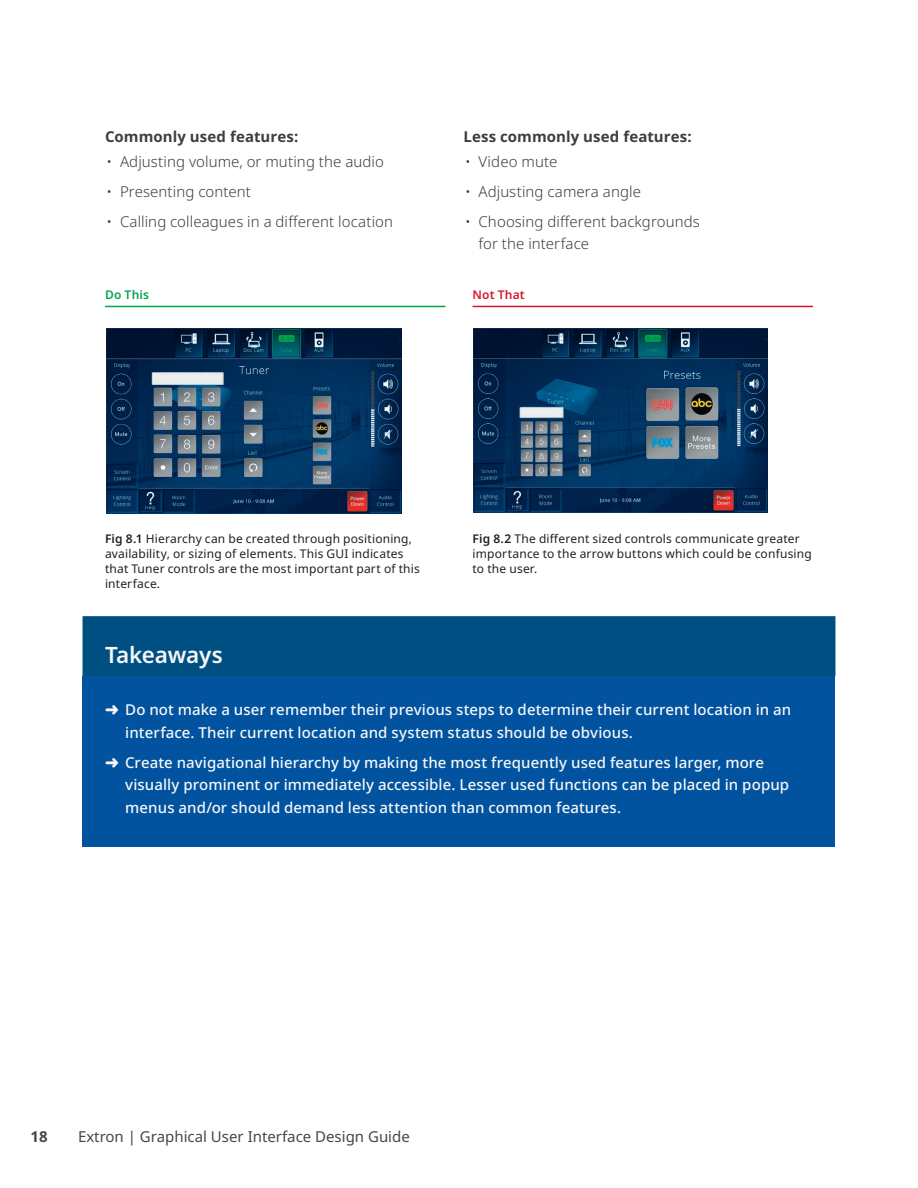
<style>
.page{position:relative;width:918px;height:1188px;background:#fff}
.page>*{position:absolute;margin:0;border:0;box-sizing:border-box;transform-origin:0 0}
.Takeaway_-_Title{font:600 22.5px "Noto Sans";letter-spacing:-.01em;color:#f7f7f8}
.t1{font:500 15px/22.5px "Noto Sans";letter-spacing:.005em;color:#f8f8f9}
.t2{font:300 15px/22.5px "Noto Sans";letter-spacing:.005em;color:#3e3e3f}
.Heading_4{font:700 15px "Noto Sans";letter-spacing:.005em;color:#3e3e3f}
.t3{font:15px "Noto Sans";color:#44474c}
.t4{font:700 15px "Noto Sans";color:#44474c}
.Image_Caption{font:12px/15px "Noto Sans";letter-spacing:.015em;color:#231f20}
.Not_That{font:600 12px "Noto Sans";letter-spacing:.015em;color:#d7162e}
.Do_This{font:600 12px "Noto Sans";letter-spacing:.02em;color:#00a54f}
.s1{font-weight:600}
</style>
<div class="page">
<hr style="left:105px;top:306px;width:341px;height:1px;background:#00a54f">
<hr style="left:472px;top:306px;width:341px;height:1px;background:#d7162e">
<div style="left:83px;top:616px;width:752px;height:60px;background:#004f83"></div>
<div style="left:83px;top:677px;width:752px;height:95px;background:#0153a0"></div>
<div style="left:83px;top:729px;width:752px;height:118px;background:#0153a0"></div>
<img style="left:107px;top:329px;width:295px;height:184px">
<img style="left:473px;top:329px;width:294px;height:183px">
<p class="Heading_4" style="left:105px;top:126px;width:195px">Commonly used features:</p>
<p class="t2" style="left:106px;top:151px;width:279px">• Adjusting volume, or muting the audio</p>
<p class="t2" style="left:106px;top:181px;width:146px">• Presenting content</p>
<p class="t2" style="left:106px;top:211px;width:288px">• Calling colleagues in a different location</p>
<p class="Do_This" style="left:105px;top:286px;width:46px">Do This</p>
<p class="Heading_4" style="left:464px;top:126px;width:230px">Less commonly used features:</p>
<p class="t2" style="left:465px;top:151px;width:94px">• Video mute</p>
<p class="t2" style="left:465px;top:181px;width:178px">• Adjusting camera angle</p>
<p class="t2" style="left:478px;top:211px;width:223px;text-indent:-14px">• Choosing different backgrounds for the interface</p>
<p class="Not_That" style="left:472px;top:286px;width:54px">Not That</p>
<p class="Image_Caption" style="left:105px;top:531px;width:316px"><span class="s1">Fig 8.1</span> Hierarchy can be created through positioning, availability, or sizing of elements. This GUI indicates that Tuner controls are the most important part of this interface.</p>
<p class="Image_Caption" style="left:472px;top:531px;width:341px"><span class="s1">Fig 8.2</span> The different sized controls communicate greater importance to the arrow buttons which could be confusing to the user.</p>
<p class="Takeaway_-_Title" style="left:105px;top:639px;width:119px">Takeaways</p>
<p class="t1" style="left:125px;top:699px;width:668px;text-indent:-20px">➜ Do not make a user remember their previous steps to determine their current location in an interface. Their current location and system status should be obvious.</p>
<p class="t1" style="left:125px;top:751px;width:665px;text-indent:-20px">➜ Create navigational hierarchy by making the most frequently used features larger, more visually prominent or immediately accessible. Lesser used functions can be placed in popup menus and/or should demand less attention than common features.</p>
<p class="t4" style="left:30px;top:1126px;width:19px">18</p>
<p class="t3" style="left:78px;top:1126px;width:333px">Extron | Graphical User Interface Design Guide</p>
</div>
